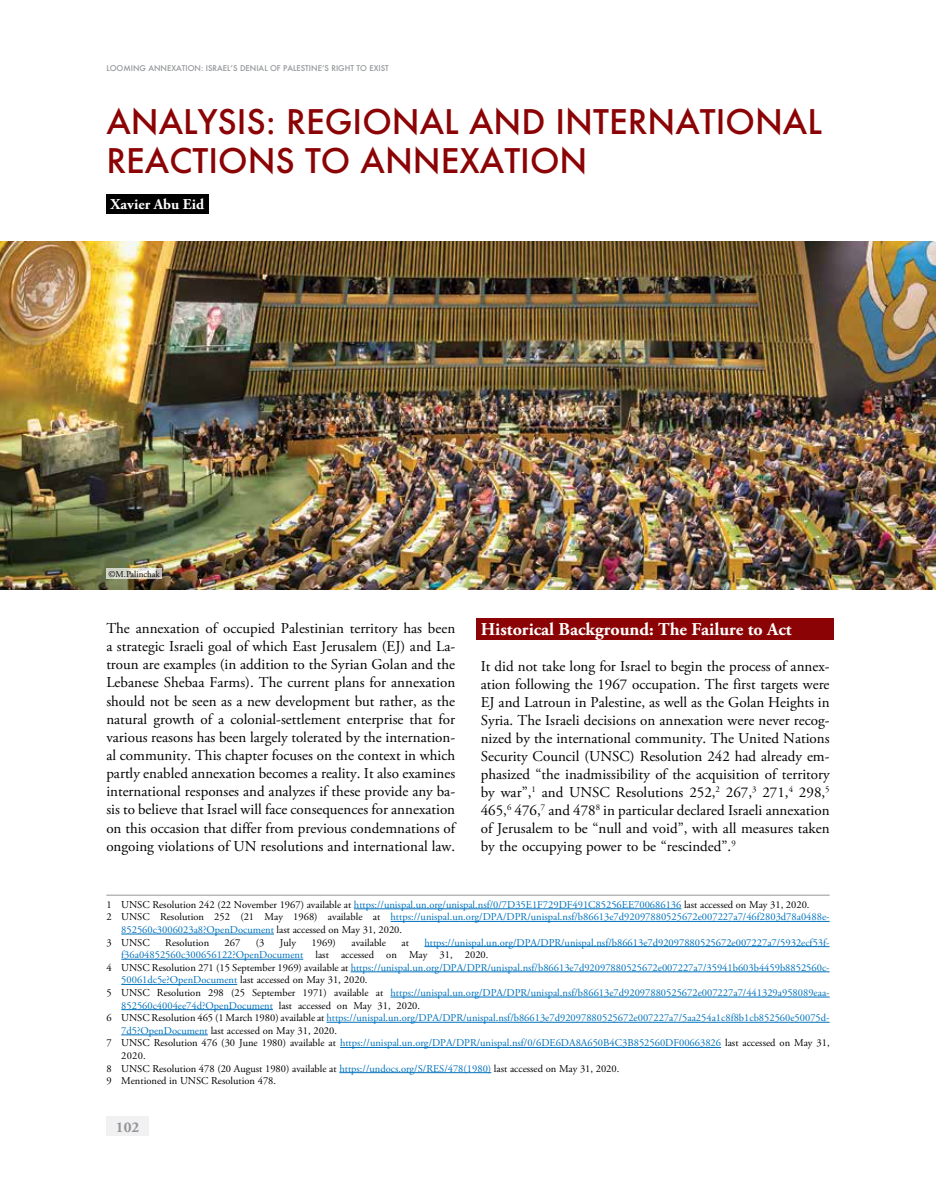
<style>
.page{position:relative;width:936px;height:1191px;background:#fff}
.page>*{position:absolute;margin:0;border:0;box-sizing:border-box;transform-origin:0 0}
.t1{font:500 33px/39.6px "Futura";color:#8b0304}
.t2{font:700 18px "Adobe Garamond Pro";color:#fff}
.t3{font:15px/18.1px "Adobe Garamond Pro";color:#000;text-align:justify}
.t4{font:700 15px "Adobe Garamond Pro";color:#fff}
.t5{font:700 15px "Adobe Garamond Pro";color:#939598}
.t6{font:10.5px "Adobe Garamond Pro";color:#0072bc}
.t7{font:10.5px "Adobe Garamond Pro";color:#000}
.t8{font:9px "Adobe Garamond Pro";color:#000}
.t9{font:500 7.65px "Futura";color:#939598}
.s1{color:#0072bc}
.s2{color:#000}
</style>
<div class="page">
<hr style="left:106px;top:894px;width:723px;height:1px;background:#939598">
<hr style="left:354px;top:908px;width:327px;height:1px;background:#0072bc">
<hr style="left:390px;top:921px;width:439px;height:1px;background:#0072bc">
<hr style="left:121px;top:933px;width:153px;height:1px;background:#0072bc">
<hr style="left:424px;top:946px;width:405px;height:1px;background:#0072bc">
<hr style="left:121px;top:959px;width:182px;height:1px;background:#0072bc">
<hr style="left:350px;top:971px;width:479px;height:1px;background:#0072bc">
<hr style="left:121px;top:984px;width:116px;height:1px;background:#0072bc">
<hr style="left:390px;top:996px;width:439px;height:1px;background:#0072bc">
<hr style="left:121px;top:1009px;width:152px;height:1px;background:#0072bc">
<hr style="left:326px;top:1022px;width:503px;height:1px;background:#0072bc">
<hr style="left:121px;top:1034px;width:87px;height:1px;background:#0072bc">
<hr style="left:340px;top:1047px;width:381px;height:1px;background:#0072bc">
<hr style="left:339px;top:1072px;width:152px;height:1px;background:#0072bc">
<div style="left:476px;top:618px;width:357px;height:21px;background:#8b0304"></div>
<img style="left:0;top:241px;width:935px;height:348px">
<div style="left:106px;top:194px;width:102px;height:19px;background:#000"></div>
<svg style="left:106px;top:568px;width:56px;height:11px"></svg>
<div style="left:106px;top:1116px;width:43px;height:20px;background:#f1f1f2"></div>
<p class="t9" style="left:106px;top:63px;width:284px">LOOMING ANNEXATION: ISRAEL’S DENIAL OF PALESTINE’S RIGHT TO EXIST</p>
<h1 class="t1" style="left:106px;top:101px;width:717px">ANALYSIS: REGIONAL AND INTERNATIONAL<br>REACTIONS TO ANNEXATION</h1>
<p class="t4" style="left:111px;top:196px;width:95px">Xavier Abu Eid</p>
<p class="t8" style="left:108px;top:569px;width:53px">©M.Palinchak</p>
<p class="t3" style="left:106px;top:620px;width:350px">The annexation of occupied Palestinian territory has been a strategic Israeli goal of which East Jerusalem (EJ) and La&shy;troun are examples (in addition to the Syrian Golan and the Lebanese Shebaa Farms). The current plans for annexation should not be seen as a new development but rather, as the natural growth of a colonial-settlement enterprise that for various reasons has been largely tolerated by the internation&shy;al community. This chapter focuses on the context in which partly enabled annexation becomes a reality. It also examines international responses and analyzes if these provide any ba&shy;sis to believe that Israel will face consequences for annexation on this occasion that differ from previous condemnations of ongoing violations of UN resolutions and international law.</p>
<p class="t2" style="left:480px;top:619px;width:312px">Historical Background: The Failure to Act</p>
<p class="t3" style="left:480px;top:658px;width:350px">It did not take long for Israel to begin the process of annex&shy;ation following the 1967 occupation. The first targets were EJ and Latroun in Palestine, as well as the Golan Heights in Syria. The Israeli decisions on annexation were never recog&shy;nized by the international community. The United Nations Security Council (UNSC) Resolution 242 had already em&shy;phasized “the inadmissibility of the acquisition of territory by war”,<sup>1</sup> and UNSC Resolutions 252,<sup>2</sup> 267,<sup>3</sup> 271,<sup>4</sup> 298,<sup>5<br></sup>465,<sup>6</sup> 476,<sup>7</sup> and 478<sup>8</sup> in particular declared Israeli annexation of Jerusalem to be “null and void”, with all measures taken by the occupying power to be “rescinded”.<sup>9</sup></p>
<p class="t7" style="left:106px;top:898px;width:704px">1 UNSC Resolution 242 (22 November 1967) available at <span class="s1">https://unispal.un.org/unispal.nsf/0/7D35E1F729DF491C85256EE700686136</span> last accessed on May 31, 2020.</p>
<p class="t6" style="left:106px;top:910px;width:724px"><span class="s2">2 UNSC Resolution 252 (21 May 1968) available at</span> https://unispal.un.org/DPA/DPR/unispal.nsf/b86613e7d92097880525672e007227a7/46f2803d78a0488e-</p>
<p class="t6" style="left:121px;top:923px;width:282px">852560c3006023a8?OpenDocument <span class="s2">last accessed on May 31, 2020.</span></p>
<p class="t7" style="left:106px;top:936px;width:45px">3 UNSC</p>
<p class="t7" style="left:165px;top:936px;width:45px">Resolution</p>
<p class="t7" style="left:225px;top:936px;width:17px">267</p>
<p class="t7" style="left:256px;top:936px;width:10px">(3</p>
<p class="t7" style="left:280px;top:936px;width:18px">July</p>
<p class="t7" style="left:311px;top:936px;width:26px">1969)</p>
<p class="t7" style="left:351px;top:936px;width:36px">available</p>
<p class="t7" style="left:401px;top:936px;width:9px">at</p>
<p class="t6" style="left:424px;top:936px;width:406px">https://unispal.un.org/DPA/DPR/unispal.nsf/b86613e7d92097880525672e007227a7/5932ecf53f-</p>
<p class="t6" style="left:121px;top:948px;width:369px">f36a04852560c300656122?OpenDocument <span class="s2">last accessed on May 31, 2020.</span></p>
<p class="t6" style="left:106px;top:961px;width:724px"><span class="s2">4 UNSC Resolution 271 (15 September 1969) available at</span> https://unispal.un.org/DPA/DPR/unispal.nsf/b86613e7d92097880525672e007227a7/35941b603b4459b8852560c-</p>
<p class="t7" style="left:121px;top:973px;width:248px"><span class="s1">50061dc5e?OpenDocument</span> last accessed on May 31, 2020.</p>
<p class="t6" style="left:106px;top:986px;width:724px"><span class="s2">5 UNSC Resolution 298 (25 September 1971) available at</span> https://unispal.un.org/DPA/DPR/unispal.nsf/b86613e7d92097880525672e007227a7/441329a958089eaa-</p>
<p class="t6" style="left:121px;top:999px;width:300px">852560c4004ee74d?OpenDocument <span class="s2">last accessed on May 31, 2020.</span></p>
<p class="t6" style="left:106px;top:1011px;width:724px"><span class="s2">6 UNSC Resolution 465 (1 March 1980) available at</span> https://unispal.un.org/DPA/DPR/unispal.nsf/b86613e7d92097880525672e007227a7/5aa254a1c8f8b1cb852560e50075d-</p>
<p class="t7" style="left:121px;top:1024px;width:217px"><span class="s1">7d5?OpenDocument</span> last accessed on May 31, 2020.</p>
<p class="t6" style="left:106px;top:1036px;width:724px"><span class="s2">7 UNSC Resolution 476 (30 June 1980) available at</span> https://unispal.un.org/DPA/DPR/unispal.nsf/0/6DE6DA8A650B4C3B852560DF00663826 <span class="s2">last accessed on May 31,</span></p>
<p class="t7" style="left:121px;top:1049px;width:26px">2020.</p>
<p class="t7" style="left:106px;top:1062px;width:514px">8 UNSC Resolution 478 (20 August 1980) available at <span class="s1">https://undocs.org/S/RES/478(1980)</span> last accessed on May 31, 2020.</p>
<p class="t7" style="left:106px;top:1074px;width:171px">9 Mentioned in UNSC Resolution 478.</p>
<p class="t5" style="left:116px;top:1118px;width:25px">102</p>
</div>
